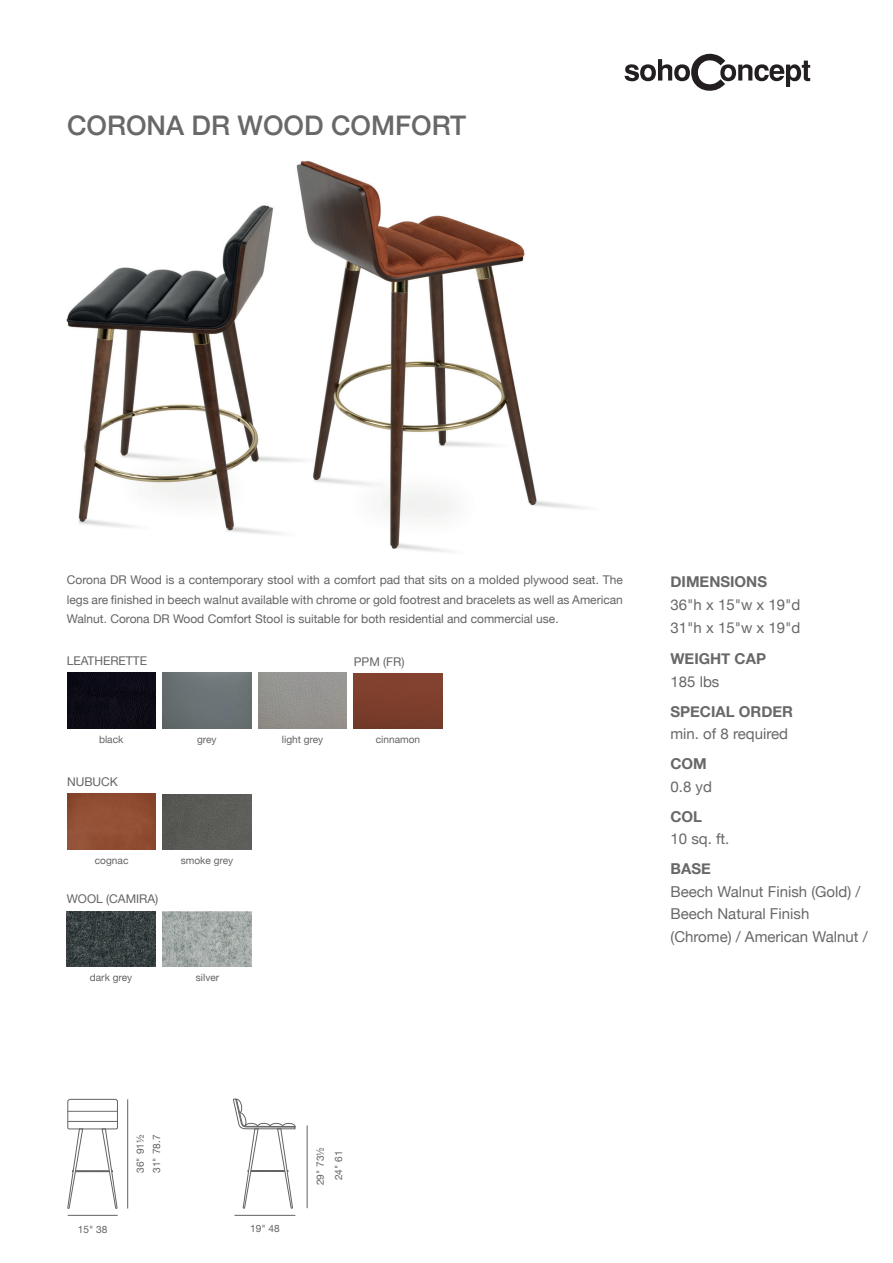
<style>
.page{position:relative;width:893px;height:1263px;background:#fff}
.page>*{position:absolute;margin:0;border:0;box-sizing:border-box;transform-origin:0 0}
.t1{font:500 27px "Helvetica Neue";color:#696869}
.t2{font:15px/22.5px "Helvetica Neue";color:#696869}
.t3{font:700 15px "Helvetica Neue";color:#696869}
.t4{font:12px/19.5px "Helvetica Neue";color:#636366;text-align:justify}
.t5{font:10.2px/16.4px "Helvetica Neue";color:#636366}
</style>
<div class="page">
<img style="left:66px;top:75px;width:559px;height:477px">
<svg style="left:625px;top:54px;width:185px;height:37px"></svg>
<img style="left:258px;top:673px;width:89px;height:55px">
<img style="left:67px;top:673px;width:89px;height:56px">
<img style="left:354px;top:673px;width:88px;height:56px">
<img style="left:67px;top:794px;width:89px;height:56px">
<img style="left:162px;top:794px;width:89px;height:56px">
<img style="left:66px;top:912px;width:89px;height:55px">
<img style="left:163px;top:912px;width:89px;height:55px">
<img style="left:162px;top:673px;width:89px;height:55px">
<hr style="left:68px;top:1215px;width:50px;height:1px;background:#636366">
<hr style="left:234px;top:1215px;width:61px;height:1px;background:#636366">
<hr style="left:127px;top:1099px;width:1px;height:109px;background:#636366">
<hr style="left:307px;top:1125px;width:1px;height:83px;background:#636366">
<svg style="left:67px;top:1099px;width:51px;height:110px"></svg>
<hr style="left:68px;top:1111px;width:49px;height:1px;background:#6c6d70">
<hr style="left:68px;top:1121px;width:50px;height:1px;background:#636366">
<svg style="left:233px;top:1099px;width:62px;height:109px"></svg>
<h1 class="t1" style="left:67px;top:103px;width:401px">CORONA DR WOOD COMFORT</h1>
<p class="t4" style="left:67px;top:571px;width:558px">Corona DR Wood is a contemporary stool with a comfort pad that sits on a molded plywood seat. The legs are finished in beech walnut available with chrome or gold footrest and bracelets as well as American Walnut. Corona DR Wood Comfort Stool is suitable for both residential and commercial use.</p>
<p class="t3" style="left:670px;top:570px;width:98px">DIMENSIONS</p>
<p class="t2" style="left:670px;top:594px;width:132px">36"h x 15"w x 19"d<br>31"h x 15"w x 19"d</p>
<p class="t3" style="left:670px;top:647px;width:97px">WEIGHT CAP</p>
<p class="t2" style="left:670px;top:671px;width:50px">185 lbs</p>
<p class="t3" style="left:670px;top:699px;width:124px">SPECIAL ORDER</p>
<p class="t2" style="left:670px;top:723px;width:119px">min. of 8 required</p>
<p class="t3" style="left:670px;top:752px;width:38px">COM</p>
<p class="t2" style="left:670px;top:776px;width:43px">0.8 yd</p>
<p class="t3" style="left:670px;top:804px;width:33px">COL</p>
<p class="t2" style="left:670px;top:828px;width:60px">10 sq. ft.</p>
<p class="t3" style="left:670px;top:857px;width:42px">BASE</p>
<p class="t2" style="left:670px;top:881px;width:199px">Beech Walnut Finish (Gold) /<br>Beech Natural Finish (Chrome) / American Walnut /</p>
<p class="t4" style="left:67px;top:651px;width:82px">LEATHERETTE</p>
<p class="t4" style="left:354px;top:652px;width:52px">PPM (FR)</p>
<p class="t5" style="left:376px;top:732px;width:46px">cinnamon</p>
<p class="t5" style="left:99px;top:732px;width:26px">black</p>
<p class="t5" style="left:197px;top:732px;width:21px">grey</p>
<p class="t5" style="left:282px;top:732px;width:43px">light grey</p>
<p class="t4" style="left:67px;top:772px;width:52px">NUBUCK</p>
<p class="t5" style="left:95px;top:853px;width:35px">cognac</p>
<p class="t5" style="left:181px;top:853px;width:54px">smoke grey</p>
<p class="t4" style="left:67px;top:889px;width:93px">WOOL (CAMIRA)</p>
<p class="t5" style="left:90px;top:970px;width:44px">dark grey</p>
<p class="t5" style="left:196px;top:970px;width:25px">silver</p>
<p class="t5" style="left:133px;top:1173px;width:40px;rotate:-90deg">36" 91½<br>31" 78.7</p>
<p class="t5" style="left:78px;top:1221px;width:31px">15" 38</p>
<p class="t5" style="left:250px;top:1221px;width:31px">19" 48</p>
<p class="t5" style="left:313px;top:1185px;width:40px;rotate:-90deg">29" 73½</p>
<p class="t5" style="left:331px;top:1180px;width:31px;rotate:-90deg">24" 61</p>
</div>
